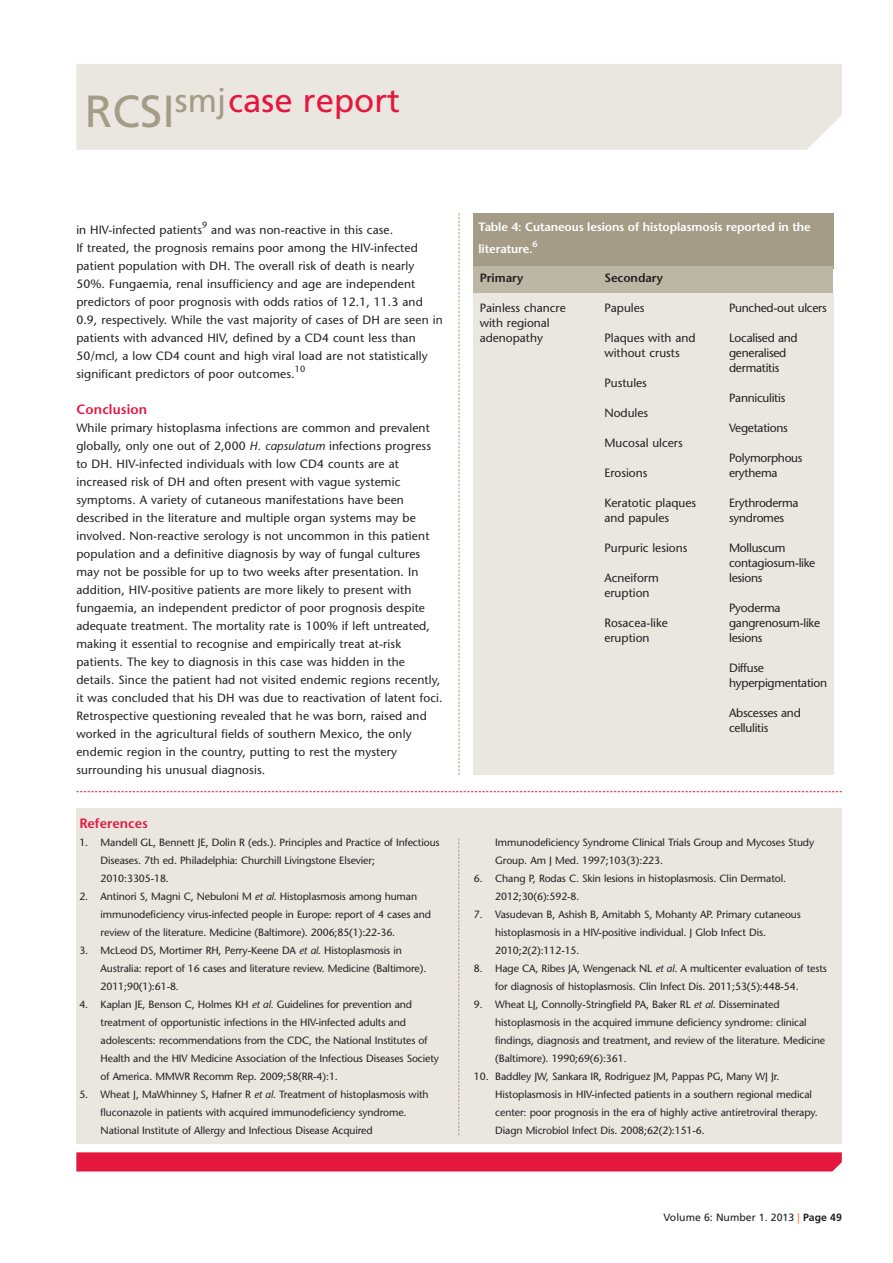
<style>
.page{position:relative;width:893px;height:1263px;background:#fff}
.page>*{position:absolute;margin:0;border:0;box-sizing:border-box;transform-origin:0 0}
.t1{font:33px "Frutiger";color:#e4183e}
.t2{font:600 13.5px "Stone Sans";letter-spacing:.005em;color:#e4183e}
.t3{font:12px/18px "Stone Sans";letter-spacing:.01em;color:#231f20}
.t4{font:12px/15px "Stone Sans";letter-spacing:-.025em;color:#231f20}
.t5{font:600 12px/21.8px "Stone Sans";letter-spacing:-.01em;color:#fff}
.t6{font:600 12px "Stone Sans";color:#231f20}
.t7{font:10.5px/18px "Stone Sans";letter-spacing:-.01em;color:#231f20}
.t8{font:10.5px "Frutiger";color:#231f20}
.t9{font:9px "Stone Sans";color:#231f20}
.t10{font:600 9px "Stone Sans";color:#fff}
.s1{font-size:45px;color:#a49c87}
.s2{color:#a49c87}
.s3{font-style:italic}
.s4{color:#f47b2a}
.s5{font-weight:700}
</style>
<div class="page">
<div style="left:76px;top:64px;width:766px;height:86px;background:#eae7e1"></div>
<svg style="left:459px;top:213px;width:1px;height:562px"></svg>
<svg style="left:76px;top:1152px;width:766px;height:20px;background:#e52246"></svg>
<div style="left:76px;top:808px;width:766px;height:336px;background:#eae7e1"></div>
<svg style="left:76px;top:791px;width:766px;height:1px"></svg>
<div style="left:473px;top:213px;width:360px;height:55px;background:#a49c87"></div>
<div style="left:473px;top:266px;width:359px;height:44px;background:#bcb6a4"></div>
<div style="left:473px;top:293px;width:360px;height:482px;background:#eae7e1"></div>
<svg style="left:458px;top:839px;width:2px;height:296px"></svg>
<h1 class="t1" style="left:85px;top:87px;width:317px"><span class="s1">RCSI</span><span class="s2">smj</span>case report</h1>
<p class="t9" style="left:202px;top:221px;width:7px">9</p>
<p class="t3" style="left:76px;top:222px;width:368px;text-indent:135px">and was non-reactive in this case.<br>If treated, the prognosis remains poor among the HIV-infected patient population with DH. The overall risk of death is nearly 50%. Fungaemia, renal insufficiency and age are independent predictors of poor prognosis with odds ratios of 12.1, 11.3 and 0.9, respectively. While the vast majority of cases of DH are seen in patients with advanced HIV, defined by a CD4 count less than 50/mcl, a low CD4 count and high viral load are not statistically significant predictors of poor outcomes.</p>
<p class="t3" style="left:76px;top:222px;width:127px">in HIV-infected patients</p>
<p class="t9" style="left:295px;top:365px;width:12px">10</p>
<p class="t2" style="left:76px;top:404px;width:72px">Conclusion</p>
<p class="t3" style="left:76px;top:420px;width:368px">While primary histoplasma infections are common and prevalent globally, only one out of 2,000 <span class="s3">H. capsulatum</span> infections progress to DH. HIV-infected individuals with low CD4 counts are at increased risk of DH and often present with vague systemic symptoms. A variety of cutaneous manifestations have been described in the literature and multiple organ systems may be involved. Non-reactive serology is not uncommon in this patient population and a definitive diagnosis by way of fungal cultures may not be possible for up to two weeks after presentation. In addition, HIV-positive patients are more likely to present with fungaemia, an independent predictor of poor prognosis despite adequate treatment. The mortality rate is 100% if left untreated, making it essential to recognise and empirically treat at-risk patients. The key to diagnosis in this case was hidden in the details. Since the patient had not visited endemic regions recently, it was concluded that his DH was due to reactivation of latent foci.<br>Retrospective questioning revealed that he was born, raised and worked in the agricultural fields of southern Mexico, the only endemic region in the country, putting to rest the mystery surrounding his unusual diagnosis.</p>
<p class="t2" style="left:79px;top:818px;width:70px">References</p>
<p class="t7" style="left:101px;top:835px;width:340px;text-indent:-21px">1. Mandell GL, Bennett JE, Dolin R (eds.). Principles and Practice of Infectious<br>Diseases. 7th ed. Philadelphia: Churchill Livingstone Elsevier;<br>2010:3305-18.</p>
<p class="t7" style="left:101px;top:889px;width:332px;text-indent:-21px">2. Antinori S, Magni C, Nebuloni M <span class="s3">et al.</span> Histoplasmosis among human immunodeficiency virus-infected people in Europe: report of 4 cases and review of the literature. Medicine (Baltimore). 2006;85(1):22-36.</p>
<p class="t7" style="left:101px;top:943px;width:327px;text-indent:-21px">3. McLeod DS, Mortimer RH, Perry-Keene DA <span class="s3">et al.</span> Histoplasmosis in<br>Australia: report of 16 cases and literature review. Medicine (Baltimore).<br>2011;90(1):61-8.</p>
<p class="t7" style="left:101px;top:997px;width:340px;text-indent:-21px">4. Kaplan JE, Benson C, Holmes KH <span class="s3">et al.</span> Guidelines for prevention and treatment of opportunistic infections in the HIV-infected adults and adolescents: recommendations from the CDC, the National Institutes of Health and the HIV Medicine Association of the Infectious Diseases Society of America. MMWR Recomm Rep. 2009;58(RR-4):1.</p>
<p class="t7" style="left:101px;top:1087px;width:330px;text-indent:-21px">5. Wheat J, MaWhinney S, Hafner R <span class="s3">et al.</span> Treatment of histoplasmosis with fluconazole in patients with acquired immunodeficiency syndrome.<br>National Institute of Allergy and Infectious Disease Acquired</p>
<p class="t5" style="left:478px;top:218px;width:334px">Table 4: Cutaneous lesions of histoplasmosis reported in the literature.</p>
<p class="t10" style="left:532px;top:241px;width:7px">6</p>
<p class="t6" style="left:480px;top:273px;width:45px">Primary</p>
<p class="t3" style="left:480px;top:301px;width:88px;line-height:15px">Painless chancre with regional adenopathy</p>
<p class="t6" style="left:604px;top:273px;width:60px">Secondary</p>
<p class="t3" style="left:604px;top:300px;width:42px">Papules</p>
<p class="t3" style="left:604px;top:331px;width:93px;line-height:15px">Plaques with and without crusts</p>
<p class="t3" style="left:604px;top:375px;width:44px">Pustules</p>
<p class="t3" style="left:604px;top:405px;width:45px">Nodules</p>
<p class="t3" style="left:604px;top:435px;width:80px">Mucosal ulcers</p>
<p class="t3" style="left:604px;top:465px;width:45px">Erosions</p>
<p class="t3" style="left:604px;top:496px;width:93px;line-height:15px">Keratotic plaques and papules</p>
<p class="t3" style="left:604px;top:540px;width:85px">Purpuric lesions</p>
<p class="t3" style="left:604px;top:571px;width:56px;line-height:15px">Acneiform eruption</p>
<p class="t3" style="left:604px;top:616px;width:65px;line-height:15px">Rosacea-like eruption</p>
<p class="t4" style="left:729px;top:301px;width:99px">Punched-out ulcers</p>
<p class="t4" style="left:729px;top:331px;width:70px">Localised and generalised dermatitis</p>
<p class="t4" style="left:729px;top:391px;width:58px">Panniculitis</p>
<p class="t4" style="left:729px;top:421px;width:60px">Vegetations</p>
<p class="t4" style="left:729px;top:451px;width:75px">Polymorphous erythema</p>
<p class="t4" style="left:729px;top:496px;width:71px">Erythroderma syndromes</p>
<p class="t4" style="left:729px;top:541px;width:88px">Molluscum contagiosum-like lesions</p>
<p class="t4" style="left:729px;top:601px;width:93px">Pyoderma gangrenosum-like lesions</p>
<p class="t4" style="left:729px;top:661px;width:99px">Diffuse hyperpigmentation</p>
<p class="t4" style="left:729px;top:706px;width:73px">Abscesses and cellulitis</p>
<p class="t7" style="left:495px;top:835px;width:320px">Immunodeficiency Syndrome Clinical Trials Group and Mycoses Study<br>Group. Am J Med. 1997;103(3):223.</p>
<p class="t7" style="left:495px;top:871px;width:292px;text-indent:-21px">6. Chang P, Rodas C. Skin lesions in histoplasmosis. Clin Dermatol.<br>2012;30(6):592-8.</p>
<p class="t7" style="left:495px;top:907px;width:307px;text-indent:-21px">7. Vasudevan B, Ashish B, Amitabh S, Mohanty AP. Primary cutaneous histoplasmosis in a HIV-positive individual. J Glob Infect Dis.<br>2010;2(2):112-15.</p>
<p class="t7" style="left:495px;top:961px;width:333px;text-indent:-21px">8. Hage CA, Ribes JA, Wengenack NL <span class="s3">et al</span>. A multicenter evaluation of tests for diagnosis of histoplasmosis. Clin Infect Dis. 2011;53(5):448-54.</p>
<p class="t7" style="left:495px;top:997px;width:331px;text-indent:-21px">9. Wheat LJ, Connolly-Stringfield PA, Baker RL <span class="s3">et al</span>. Disseminated histoplasmosis in the acquired immune deficiency syndrome: clinical findings, diagnosis and treatment, and review of the literature. Medicine (Baltimore). 1990;69(6):361.</p>
<p class="t7" style="left:495px;top:1069px;width:324px;text-indent:-21px">10. Baddley JW, Sankara IR, Rodriguez JM, Pappas PG, Many WJ Jr.<br>Histoplasmosis in HIV-infected patients in a southern regional medical center: poor prognosis in the era of highly active antiretroviral therapy.<br>Diagn Microbiol Infect Dis. 2008;62(2):151-6.</p>
<p class="t8" style="left:663px;top:1213px;width:180px">Volume 6: Number 1. 2013 <span class="s4">|</span> <span class="s5">Page 49</span></p>
</div>
